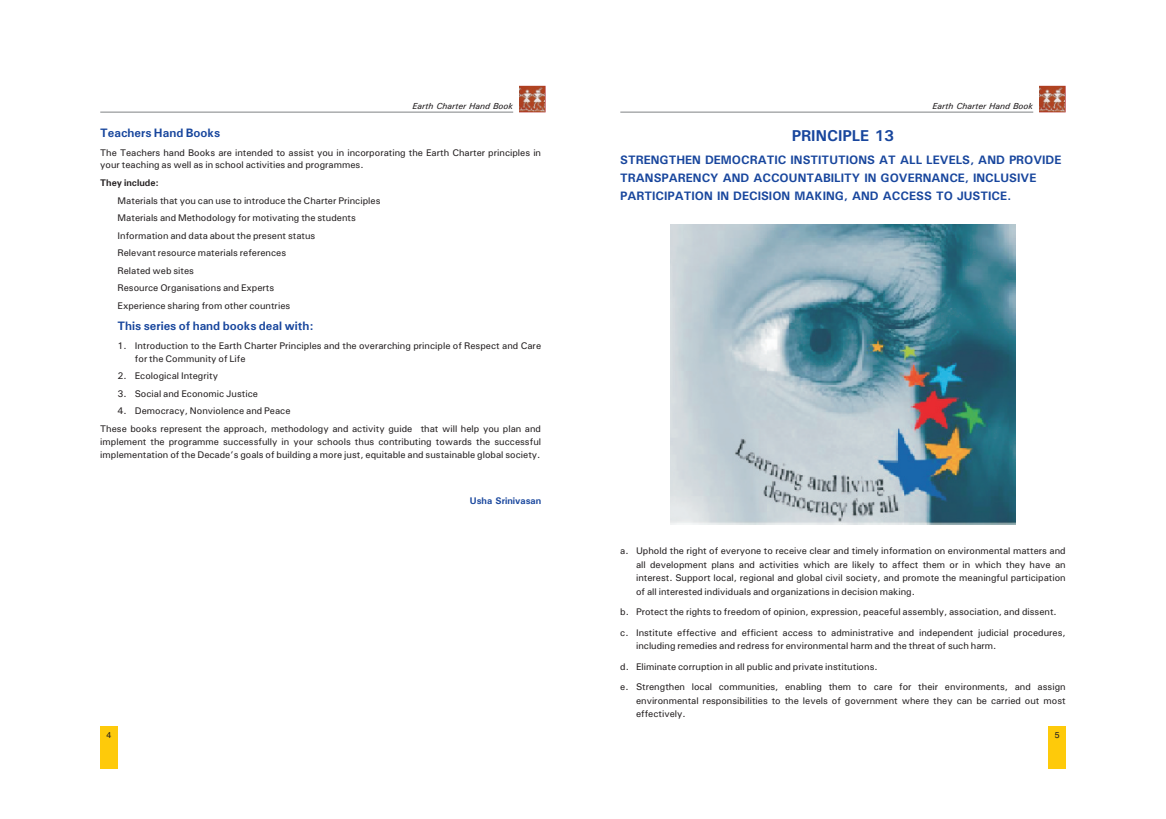
<style>
.page{position:relative;width:1166px;height:819px;background:#fff}
.page>*{position:absolute;margin:0;border:0;box-sizing:border-box;transform-origin:0 0}
.t1{font:500 15.75px "Univers";color:#18469d}
.t2{font:500 12.25px/17.8px "Univers";color:#18469d}
.t3{font:500 9.62px/17.6px "Univers";color:#231f20}
.t4{font:500 9.62px "Univers";color:#18469d}
.t5{font:500 9.62px "Univers";color:#231f20}
.t6{font:italic 500 8.75px "Univers";color:#231f20}
.t7{font:8.75px "Swiss 721 BT";color:#231f20}
</style>
<div class="page">
<img style="left:670px;top:224px;width:345px;height:301px">
<div style="left:100px;top:726px;width:18px;height:43px;background:#feca0a"></div>
<div style="left:1048px;top:726px;width:17px;height:43px;background:#feca0a"></div>
<div style="left:1039px;top:86px;width:26px;height:26px;border:2px solid #b02a2f"></div>
<img style="left:1040px;top:87px;width:24px;height:24px">
<hr style="left:620px;top:112px;width:413px;height:1px;background:#808285">
<div style="left:519px;top:86px;width:26px;height:26px;border:2px solid #b02a2f"></div>
<img style="left:520px;top:87px;width:24px;height:24px">
<hr style="left:100px;top:112px;width:413px;height:1px;background:#808285">
<p class="t6" style="left:412px;top:103px;width:102px">Earth Charter Hand Book</p>
<p class="t6" style="left:932px;top:103px;width:102px">Earth Charter Hand Book</p>
<p class="t2" style="left:100px;top:125px;width:121px">Teachers Hand Books</p>
<p class="t3" style="left:100px;top:147px;width:442px;line-height:12.9px">The Teachers hand Books are intended to assist you in incorporating the Earth Charter principles in your teaching as well as in school activities and programmes.</p>
<p class="t5" style="left:100px;top:179px;width:60px">They include:</p>
<p class="t3" style="left:118px;top:192px;width:264px">Materials that you can use to introduce the Charter Principles Materials and Methodology for motivating the students Information and data about the present status<br>Relevant resource materials references<br>Related web sites<br>Resource Organisations and Experts<br>Experience sharing from other countries</p>
<p class="t3" style="left:135px;top:340px;width:408px;line-height:12.9px;text-indent:-17px">1. Introduction to the Earth Charter Principles and the overarching principle of Respect and Care for the Community of Life</p>
<p class="t3" style="left:118px;top:368px;width:102px">2. Ecological Integrity</p>
<p class="t3" style="left:118px;top:386px;width:142px">3. Social and Economic Justice</p>
<p class="t3" style="left:100px;top:403px;width:442px;text-indent:17px">4. Democracy, Nonviolence and Peace<br>These books represent the approach, methodology and activity guide that will help you plan and</p>
<p class="t3" style="left:100px;top:436px;width:442px;line-height:12.9px">implement the programme successfully in your schools thus contributing towards the successful implementation of the Decade’s goals of building a more just, equitable and sustainable global society.</p>
<p class="t2" style="left:118px;top:318px;width:197px">This series of hand books deal with:</p>
<p class="t4" style="left:470px;top:497px;width:73px">Usha Srinivasan</p>
<h1 class="t1" style="left:792px;top:130px;width:104px">PRINCIPLE 13</h1>
<p class="t2" style="left:620px;top:152px;width:443px">STRENGTHEN DEMOCRATIC INSTITUTIONS AT ALL LEVELS, AND PROVIDE<br>TRANSPARENCY AND ACCOUNTABILITY IN GOVERNANCE, INCLUSIVE<br>PARTICIPATION IN DECISION MAKING, AND ACCESS TO JUSTICE.</p>
<p class="t3" style="left:636px;top:545px;width:431px;line-height:13.5px;text-align:justify;text-indent:-16px">a. Uphold the right of everyone to receive clear and timely information on environmental matters and all development plans and activities which are likely to affect them or in which they have an interest. Support local, regional and global civil society, and promote the meaningful participation of all interested individuals and organizations in decision making.</p>
<p class="t3" style="left:620px;top:603px;width:447px;line-height:20.5px">b. Protect the rights to freedom of opinion, expression, peaceful assembly, association, and dissent. c. Institute effective and efficient access to administrative and independent judicial procedures,</p>
<p class="t3" style="left:620px;top:637px;width:447px;line-height:20.5px;text-indent:16px">including remedies and redress for environmental harm and the threat of such harm.<br>d. Eliminate corruption in all public and private institutions.<br>e. Strengthen local communities, enabling them to care for their environments, and assign</p>
<p class="t3" style="left:636px;top:695px;width:431px;line-height:13.5px">environmental responsibilities to the levels of government where they can be carried out most effectively.</p>
<p class="t7" style="left:107px;top:731px;width:6px">4</p>
<p class="t7" style="left:1054px;top:731px;width:6px">5</p>
</div>
